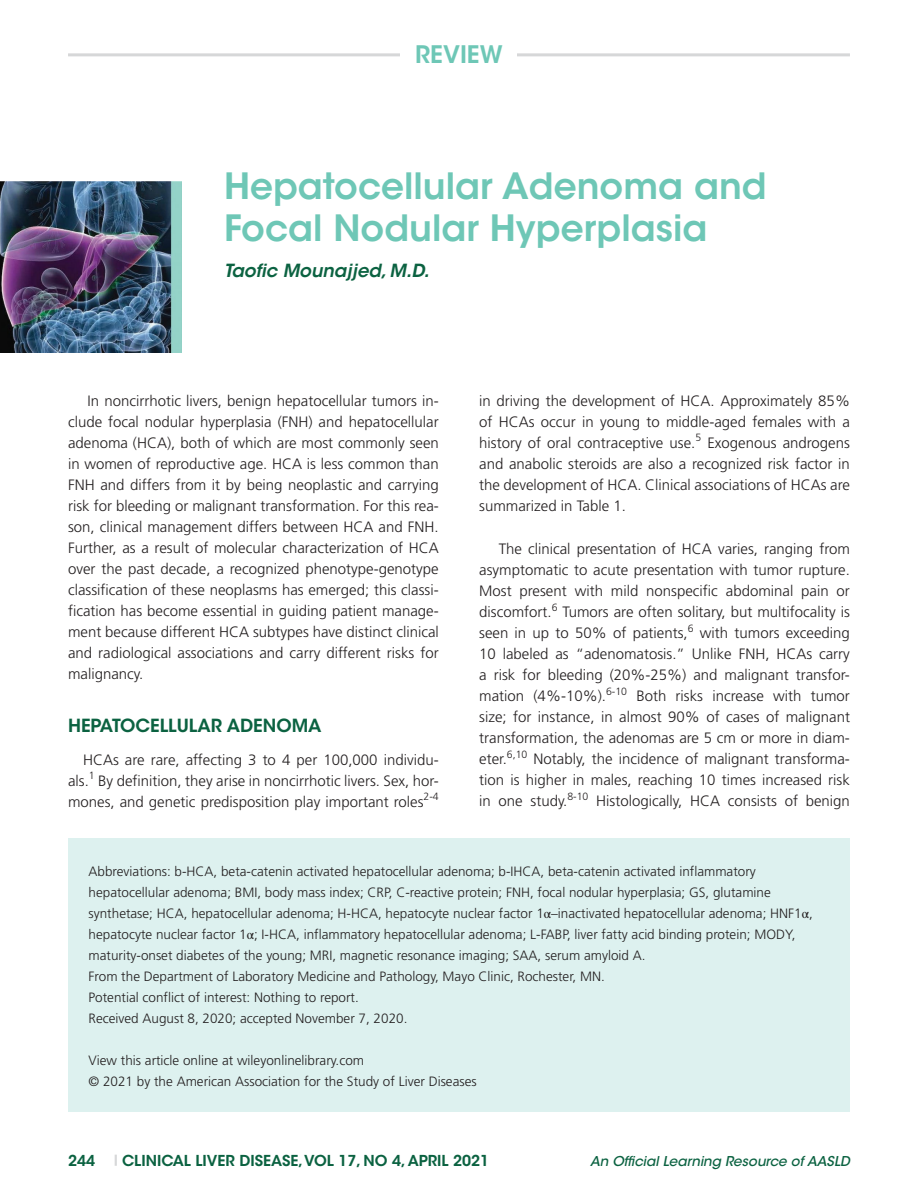
<style>
.page{position:relative;width:918px;height:1188px;background:#fff}
.page>*{position:absolute;margin:0;border:0;box-sizing:border-box;transform-origin:0 0}
.t1{font:600 36px/42px "ITC Avant Garde Std";color:#6ec7b6}
.t2{font:600 24px "ITC Avant Garde Std";color:#6ec7b6}
.t3{font:600 18px "ITC Avant Garde Std";color:#0b6241}
.t4{font:italic 600 18px "ITC Avant Garde Std";color:#0b6241}
.t5{font:300 15px/21px "Frutiger LT Std";color:#231f20;text-align:justify}
.t6{font:600 15px "ITC Avant Garde Std";color:#0b6241}
.t7{font:300 13.5px/21px "Frutiger LT Std";color:#231f20}
.t8{font:italic 500 13.5px "ITC Avant Garde Std";color:#0b6241}
.t9{font:300 10.5px "Frutiger LT Std";color:#231f20}
.s1{font-family:"STIX";font-weight:400}
</style>
<div class="page">
<hr style="left:68px;top:53px;width:333px;height:3px;background:#d6d7d8">
<hr style="left:517px;top:53px;width:333px;height:3px;background:#d6d7d8">
<img style="left:0;top:182px;width:181px;height:171px">
<div style="left:68px;top:838px;width:782px;height:274px;background:#ddf1ef"></div>
<h2 class="t2" style="left:415px;top:39px;width:89px">Review</h2>
<h1 class="t1" style="left:224px;top:165px;width:544px">Hepatocellular Adenoma and<br>Focal Nodular Hyperplasia</h1>
<p class="t4" style="left:224px;top:259px;width:207px">Taofic Mounajjed, M.D.</p>
<p class="t5" style="left:68px;top:391px;width:372px;text-indent:20px">In noncirrhotic livers, benign hepatocellular tumors in&shy;clude focal nodular hyperplasia (FNH) and hepatocellular adenoma (HCA), both of which are most commonly seen in women of reproductive age. HCA is less common than FNH and differs from it by being neoplastic and carrying risk for bleeding or malignant transformation. For this rea&shy;son, clinical management differs between HCA and FNH.<br>Further, as a result of molecular characterization of HCA over the past decade, a recognized phenotype-genotype classification of these neoplasms has emerged; this classi&shy;fication has become essential in guiding patient manage&shy;ment because different HCA subtypes have distinct clinical and radiological associations and carry different risks for malignancy.</p>
<p class="t3" style="left:68px;top:714px;width:133px">HEPATOCELLULAR</p>
<p class="t3" style="left:227px;top:714px;width:96px">ADENOMA</p>
<p class="t5" style="left:68px;top:749px;width:372px;text-indent:15px">HCAs are rare, affecting 3 to 4 per 100,000 individu&shy;als.</p>
<p class="t9" style="left:89px;top:769px;width:7px">1</p>
<p class="t5" style="left:68px;top:770px;width:372px;text-indent:30px">By definition, they arise in noncirrhotic livers. Sex, hor&shy;mones, and genetic predisposition play important roles</p>
<p class="t9" style="left:424px;top:790px;width:17px">2-4</p>
<p class="t5" style="left:479px;top:391px;width:372px">in driving the development of HCA. Approximately 85% of HCAs occur in young to middle-aged females with a history of oral contraceptive use.<sup>5</sup> Exogenous androgens and anabolic steroids are also a recognized risk factor in the development of HCA. Clinical associations of HCAs are summarized in Table 1.</p>
<p class="t5" style="left:479px;top:539px;width:372px;text-indent:20px">The clinical presentation of HCA varies, ranging from asymptomatic to acute presentation with tumor rupture.<br>Most present with mild nonspecific abdominal pain or discomfort.</p>
<p class="t9" style="left:552px;top:601px;width:7px">6</p>
<p class="t5" style="left:479px;top:602px;width:372px;text-indent:83px">Tumors are often solitary, but multifocality is seen in up to 50% of patients,</p>
<p class="t9" style="left:688px;top:622px;width:7px">6</p>
<p class="t5" style="left:479px;top:623px;width:372px;text-indent:221px">with tumors exceeding 10 labeled as “adenomatosis.” Unlike FNH, HCAs carry a risk for bleeding (20%-25%) and malignant transfor&shy;mation (4%-10%).</p>
<p class="t9" style="left:606px;top:685px;width:23px">6-10</p>
<p class="t5" style="left:479px;top:686px;width:372px;text-indent:157px">Both risks increase with tumor size; for instance, in almost 90% of cases of malignant transformation, the adenomas are 5 cm or more in diam&shy;eter.</p>
<p class="t9" style="left:507px;top:748px;width:22px">6,10</p>
<p class="t5" style="left:479px;top:749px;width:372px;text-indent:54px">Notably, the incidence of malignant transforma&shy;tion is higher in males, reaching 10 times increased risk in one study.</p>
<p class="t9" style="left:567px;top:790px;width:23px">8-10</p>
<p class="t5" style="left:596px;top:791px;width:255px">Histologically, HCA consists of benign</p>
<p class="t7" style="left:89px;top:861px;width:726px">Abbreviations: b-HCA, beta-catenin activated hepatocellular adenoma; b-IHCA, beta-catenin activated inflammatory hepatocellular adenoma; BMI, body mass index; CRP, C-reactive protein; FNH, focal nodular hyperplasia; GS, glutamine synthetase; HCA, hepatocellular adenoma; H-HCA, hepatocyte nuclear factor 1<span class="s1">α</span>–inactivated hepatocellular adenoma; HNF1<span class="s1">α</span>, hepatocyte nuclear factor 1<span class="s1">α</span>; I-HCA, inflammatory hepatocellular adenoma; L-FABP, liver fatty acid binding protein; MODY, maturity-onset diabetes of the young; MRI, magnetic resonance imaging; SAA, serum amyloid A.<br>From the Department of Laboratory Medicine and Pathology, Mayo Clinic, Rochester, MN.<br>Potential conflict of interest: Nothing to report.<br>Received August 8, 2020; accepted November 7, 2020.</p>
<p class="t7" style="left:89px;top:1050px;width:390px">View this article online at wileyonlinelibrary.com<br>© 2021 by the American Association for the Study of Liver Diseases</p>
<p class="t6" style="left:68px;top:1151px;width:368px">244 <sup>|</sup>Clinical Liver Disease, VOL 17, NO 4, APRIL</p>
<p class="t6" style="left:453px;top:1151px;width:38px">2021</p>
<p class="t8" style="left:590px;top:1152px;width:261px">An Official Learning Resource of AASLD</p>
</div>
